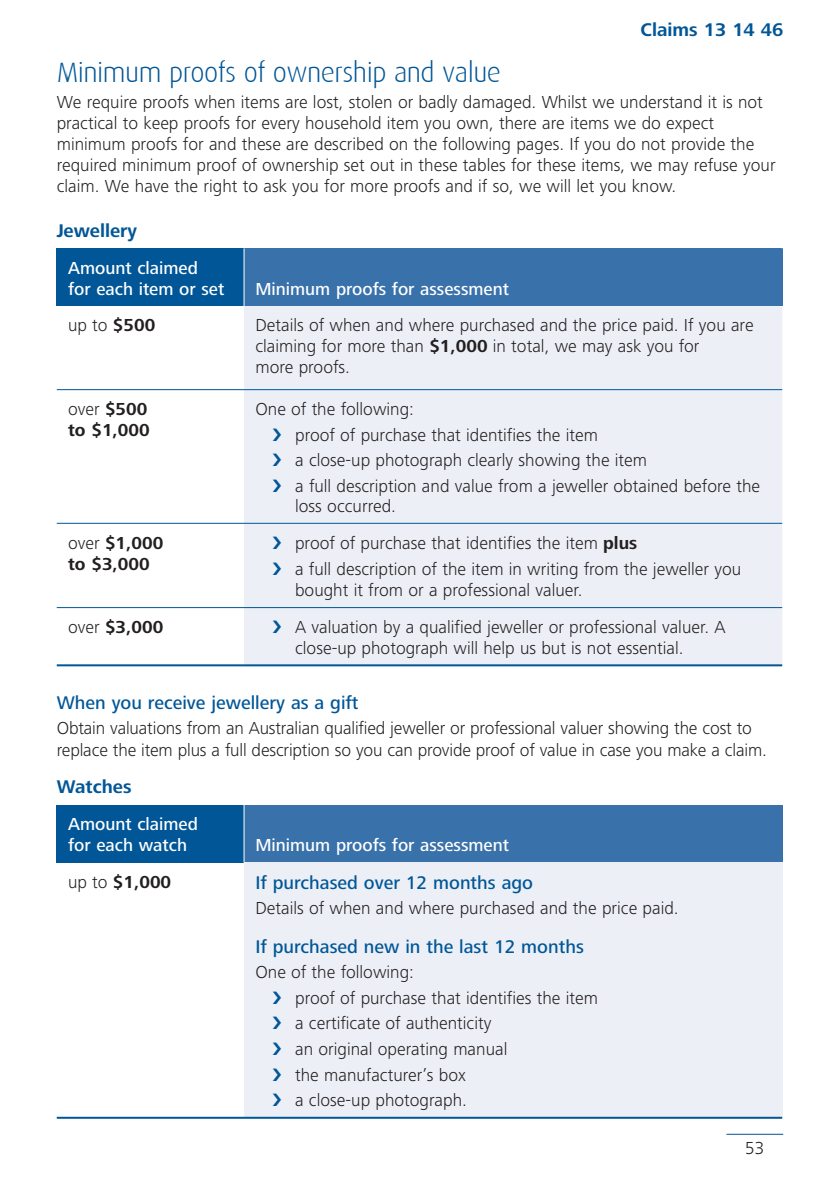
<style>
.page{position:relative;width:840px;height:1191px;background:#fff}
.page>*{position:absolute;margin:0;border:0;box-sizing:border-box;transform-origin:0 0}
.t1{font:300 28px "Dax";letter-spacing:-.02em;color:#005697}
.t2{font:500 19px "Frutiger Next LT";color:#005697}
.t3{font:700 19px "Frutiger Next LT";color:#005697}
.t4{font:300 18px/25.6px "Frutiger Next LT";color:#231f20}
.t5{font:500 18px/21px "Frutiger Next LT";color:#fff}
.t6{font:700 18px/21px "Frutiger Next LT";color:#231f20}
.s1{font-weight:700}
.s2{font-weight:300}
</style>
<div class="page">
<div style="left:57px;top:248px;width:187px;height:58px;background:#005697"></div>
<div style="left:244px;top:248px;width:537px;height:58px;background:#3971aa"></div>
<div style="left:244px;top:306px;width:537px;height:358px;background:#eceff6"></div>
<hr style="left:57px;top:389px;width:187px;height:1px;background:#005697">
<hr style="left:57px;top:523px;width:187px;height:1px;background:#005697">
<hr style="left:57px;top:607px;width:187px;height:1px;background:#005697">
<hr style="left:244px;top:389px;width:537px;height:1px;background:#005697">
<hr style="left:244px;top:523px;width:537px;height:1px;background:#005697">
<hr style="left:244px;top:607px;width:537px;height:1px;background:#005697">
<hr style="left:243px;top:248px;width:1px;height:58px;background:#fff">
<hr style="left:244px;top:664px;width:537px;height:2px;background:#005697">
<hr style="left:57px;top:664px;width:187px;height:2px;background:#005697">
<div style="left:57px;top:804px;width:187px;height:58px;background:#005697"></div>
<div style="left:244px;top:804px;width:537px;height:58px;background:#3971aa"></div>
<div style="left:244px;top:862px;width:537px;height:255px;background:#eceff6"></div>
<hr style="left:57px;top:1116px;width:187px;height:2px;background:#005697">
<hr style="left:244px;top:1116px;width:537px;height:2px;background:#005697">
<hr style="left:243px;top:804px;width:1px;height:58px;background:#fff">
<hr style="left:726px;top:1134px;width:56px;height:1px;background:#005697">
<svg style="left:273px;top:428px;width:8px;height:12px"></svg>
<svg style="left:273px;top:453px;width:8px;height:13px"></svg>
<svg style="left:273px;top:479px;width:8px;height:13px"></svg>
<svg style="left:273px;top:536px;width:8px;height:12px"></svg>
<svg style="left:273px;top:562px;width:8px;height:13px"></svg>
<svg style="left:273px;top:620px;width:8px;height:13px"></svg>
<p class="t3" style="left:640px;top:19px;width:144px">Claims 13 14 46</p>
<h1 class="t1" style="left:57px;top:57px;width:445px">Minimum proofs of ownership and value</h1>
<p class="t4" style="left:57px;top:92px;width:720px;line-height:21px">We require proofs when items are lost, stolen or badly damaged. Whilst we understand it is not practical to keep proofs for every household item you own, there are items we do expect minimum proofs for and these are described on the following pages. If you do not provide the required minimum proof of ownership set out in these tables for these items, we may refuse your claim. We have the right to ask you for more proofs and if so, we will let you know.</p>
<p class="t3" style="left:57px;top:220px;width:82px">Jewellery</p>
<p class="t5" style="left:68px;top:257px;width:158px">Amount claimed for each item or set</p>
<p class="t5" style="left:255px;top:278px;width:255px">Minimum proofs for assessment</p>
<p class="t4" style="left:68px;top:313px;width:89px">up to <span class="s1">$500</span></p>
<p class="t4" style="left:255px;top:315px;width:499px;line-height:21px">Details of when and where purchased and the price paid. If you are claiming for more than <span class="s1">$1,000</span> in total, we may ask you for<br>more proofs.</p>
<p class="t6" style="left:68px;top:398px;width:83px"><span class="s2">over</span> $500 to $1,000</p>
<p class="t4" style="left:295px;top:396px;width:466px;text-indent:-40px">One of the following:<br>proof of purchase that identifies the item<br>a close-up photograph clearly showing the item<br>a full description and value from a jeweller obtained before the</p>
<p class="t4" style="left:295px;top:493px;width:102px">loss occurred.</p>
<p class="t6" style="left:68px;top:532px;width:97px"><span class="s2">over</span> $1,000 to $3,000</p>
<p class="t4" style="left:295px;top:529px;width:447px;line-height:26.6px">proof of purchase that identifies the item <span class="s1">plus<br></span>a full description of the item in writing from the jeweller you</p>
<p class="t4" style="left:295px;top:577px;width:289px">bought it from or a professional valuer.</p>
<p class="t6" style="left:68px;top:616px;width:97px"><span class="s2">over</span> $3,000</p>
<p class="t4" style="left:295px;top:616px;width:431px;line-height:21px">A valuation by a qualified jeweller or professional valuer. A close-up photograph will help us but is not essential.</p>
<p class="t2" style="left:57px;top:692px;width:303px">When you receive jewellery as a gift</p>
<p class="t4" style="left:57px;top:717px;width:711px;line-height:22px">Obtain valuations from an Australian qualified jeweller or professional valuer showing the cost to replace the item plus a full description so you can provide proof of value in case you make a claim.</p>
<p class="t3" style="left:57px;top:776px;width:76px">Watches</p>
<p class="t5" style="left:68px;top:813px;width:131px">Amount claimed for each watch</p>
<p class="t5" style="left:255px;top:834px;width:255px">Minimum proofs for assessment</p>
<p class="t6" style="left:68px;top:871px;width:104px"><span class="s2">up to</span> $1,000</p>
<p class="t2" style="left:255px;top:871px;width:279px">If purchased over 12 months ago</p>
<p class="t4" style="left:255px;top:895px;width:424px">Details of when and where purchased and the price paid.</p>
<p class="t2" style="left:255px;top:936px;width:330px">If purchased new in the last 12 months</p>
<p class="t4" style="left:295px;top:959px;width:304px;text-indent:-40px">One of the following:<br>proof of purchase that identifies the item a certificate of authenticity<br>an original operating manual<br>the manufacturer’s box<br>a close-up photograph.</p>
<p class="t4" style="left:744px;top:1135px;width:21px">53</p>
</div>
